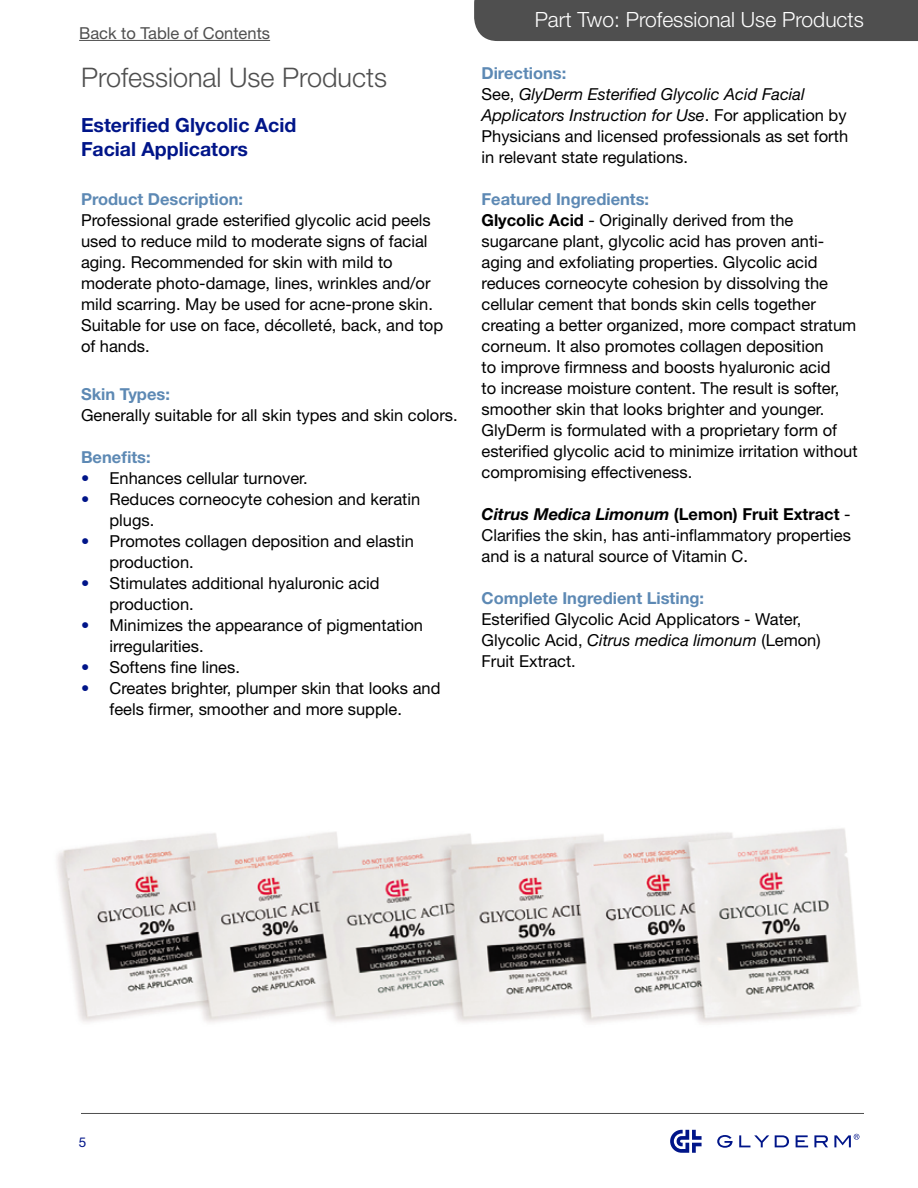
<style>
.page{position:relative;width:918px;height:1188px;background:#fff}
.page>*{position:absolute;margin:0;border:0;box-sizing:border-box;transform-origin:0 0}
.t1{font:300 27px "Helvetica Neue LT Std";color:#4f4f4f}
.t2{font:300 21px "Helvetica Neue LT Std";color:#fff}
.t3{font:700 19.5px/24px "Helvetica Neue LT Std";color:#001589}
.t4{font:16.5px/21px "Helvetica Neue LT Std";color:#000}
.t5{font:700 16.5px "Helvetica Neue LT Std";color:#5d89b4}
.t6{font:16.5px "Helvetica Neue LT Std";color:#4f4f4f}
.t7{font:13.5px "Helvetica Neue LT Std";color:#001589}
.s1{color:#001589}
.s2{font-weight:700;color:#5d89b4}
.s3{font-style:italic}
.s4{font-weight:700}
.s5{font-weight:700;font-style:italic}
</style>
<div class="page">
<hr style="left:79px;top:40px;width:191px;height:1px;background:#4f4f4f">
<svg style="left:717px;top:1135px;width:16px;height:13px"></svg>
<svg style="left:739px;top:1135px;width:30px;height:12px"></svg>
<svg style="left:775px;top:1135px;width:14px;height:12px"></svg>
<svg style="left:796px;top:1135px;width:12px;height:12px"></svg>
<svg style="left:814px;top:1135px;width:14px;height:12px"></svg>
<svg style="left:670px;top:1130px;width:32px;height:23px"></svg>
<svg style="left:834px;top:1134px;width:25px;height:13px"></svg>
<hr style="left:81px;top:1113px;width:783px;height:1px;background:#4f4f4f">
<div style="left:474px;top:0;width:444px;height:41px;background:#4f4f4f"></div>
<img style="left:57px;top:828px;width:803px;height:195px">
<p class="t6" style="left:79px;top:23px;width:193px">Back to Table of Contents</p>
<h1 class="t1" style="left:81px;top:61px;width:308px">Professional Use Products</h1>
<p class="t3" style="left:81px;top:112px;width:217px">Esterified Glycolic Acid<br>Facial Applicators</p>
<p class="t5" style="left:81px;top:188px;width:164px">Product Description:</p>
<p class="t4" style="left:81px;top:209px;width:364px">Professional grade esterified glycolic acid peels used to reduce mild to moderate signs of facial aging. Recommended for skin with mild to moderate photo-damage, lines, wrinkles and/or mild scarring. May be used for acne-prone skin.<br>Suitable for use on face, décolleté, back, and top of hands.</p>
<p class="t5" style="left:81px;top:384px;width:90px">Skin Types:</p>
<p class="t4" style="left:81px;top:405px;width:378px">Generally suitable for all skin types and skin colors.</p>
<p class="t5" style="left:81px;top:447px;width:71px">Benefits:</p>
<p class="t4" style="left:81px;top:468px;width:228px"><span class="s1">•</span> Enhances cellular turnover.</p>
<p class="t4" style="left:109px;top:489px;width:312px;text-indent:-28px"><span class="s1">•</span> Reduces corneocyte cohesion and keratin plugs.</p>
<p class="t4" style="left:109px;top:531px;width:306px;text-indent:-28px"><span class="s1">•</span> Promotes collagen deposition and elastin production.</p>
<p class="t4" style="left:109px;top:573px;width:272px;text-indent:-28px"><span class="s1">•</span> Stimulates additional hyaluronic acid production.</p>
<p class="t4" style="left:109px;top:615px;width:315px;text-indent:-28px"><span class="s1">•</span> Minimizes the appearance of pigmentation irregularities.</p>
<p class="t4" style="left:81px;top:657px;width:160px"><span class="s1">•</span> Softens fine lines.</p>
<p class="t4" style="left:109px;top:678px;width:333px;text-indent:-28px"><span class="s1">•</span> Creates brighter, plumper skin that looks and feels firmer, smoother and more supple.</p>
<p class="t2" style="left:535px;top:7px;width:331px">Part Two: Professional Use Products</p>
<p class="t4" style="left:481px;top:63px;width:368px"><span class="s2">Directions:<br></span>See, <span class="s3">GlyDerm Esterified Glycolic Acid Facial Applicators Instruction for Use</span>. For application by Physicians and licensed professionals as set forth in relevant state regulations.</p>
<p class="t4" style="left:481px;top:189px;width:378px"><span class="s2">Featured Ingredients:<br></span><span class="s4">Glycolic Acid</span> - Originally derived from the sugarcane plant, glycolic acid has proven anti&shy;aging and exfoliating properties. Glycolic acid reduces corneocyte cohesion by dissolving the cellular cement that bonds skin cells together creating a better organized, more compact stratum corneum. It also promotes collagen deposition<br>to improve firmness and boosts hyaluronic acid<br>to increase moisture content. The result is softer, smoother skin that looks brighter and younger.<br>GlyDerm is formulated with a proprietary form of esterified glycolic acid to minimize irritation without compromising effectiveness.</p>
<p class="t4" style="left:481px;top:504px;width:371px;text-align:justify"><span class="s5">Citrus Medica Limonum</span> <span class="s4">(Lemon) Fruit Extract</span> - Clarifies the skin, has anti-inflammatory properties and is a natural source of Vitamin C.</p>
<p class="t5" style="left:481px;top:588px;width:224px">Complete Ingredient Listing:</p>
<p class="t4" style="left:481px;top:609px;width:341px">Esterified Glycolic Acid Applicators - Water,<br>Glycolic Acid, <span class="s3">Citrus medica limonum</span> (Lemon)<br>Fruit Extract.</p>
<p class="t7" style="left:79px;top:1134px;width:9px">5</p>
</div>
